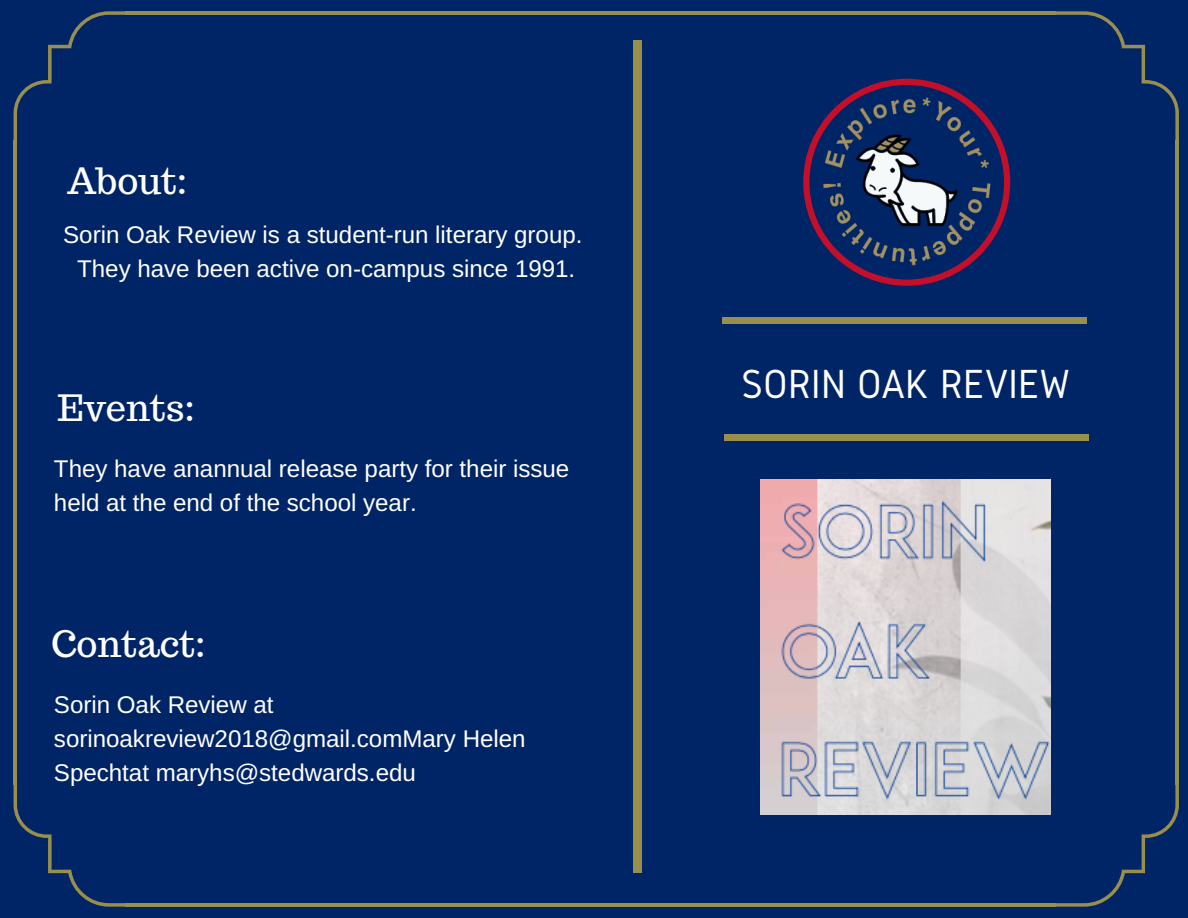
<style>
.page{position:relative;width:1188px;height:918px;background:#002566}
.page>*{position:absolute;margin:0;border:0;box-sizing:border-box;transform-origin:0 0}
.t1{font:42.3px "Gidole";letter-spacing:.005em;color:#fff}
.t2{font:36.3px "Trocchi";color:#fff}
.t3{font:24px/33.6px "Arimo";color:#fff}
</style>
<div class="page">
<svg style="left:14px;top:784px;width:111px;height:123px"></svg>
<hr style="left:125px;top:903px;width:931px;height:4px;background:#998f4d">
<svg style="left:1056px;top:784px;width:123px;height:123px"></svg>
<hr style="left:1175px;top:140px;width:4px;height:644px;background:#998f4d">
<svg style="left:1056px;top:11px;width:123px;height:129px"></svg>
<hr style="left:125px;top:11px;width:931px;height:4px;background:#998f4d">
<svg style="left:14px;top:11px;width:111px;height:129px"></svg>
<hr style="left:14px;top:140px;width:3px;height:644px;background:#998f4d">
<div style="left:722px;top:317px;width:365px;height:7px;background:#998f4d"></div>
<div style="left:725px;top:434px;width:364px;height:7px;background:#998f4d"></div>
<div style="left:633px;top:40px;width:9px;height:833px;background:#998f4d"></div>
<svg style="left:803px;top:79px;width:207px;height:207px"></svg>
<img style="left:760px;top:479px;width:291px;height:335px">
<h2 class="t2" style="left:67px;top:157px;width:122px">About:</h2>
<p class="t3" style="left:63px;top:218px;width:521px;text-align:center">Sorin Oak Review is a student-run literary group.<br>They have been active on-campus since 1991.</p>
<h2 class="t2" style="left:58px;top:384px;width:139px">Events:</h2>
<p class="t3" style="left:54px;top:452px;width:517px">They have anannual release party for their issue held at the end of the school year.</p>
<h2 class="t2" style="left:51px;top:620px;width:156px">Contact:</h2>
<p class="t3" style="left:54px;top:688px;width:473px">Sorin Oak Review at sorinoakreview2018@gmail.comMary Helen<br>Spechtat maryhs@stedwards.edu</p>
<h1 class="t1" style="left:742px;top:361px;width:330px">SORIN OAK REVIEW</h1>
</div>
